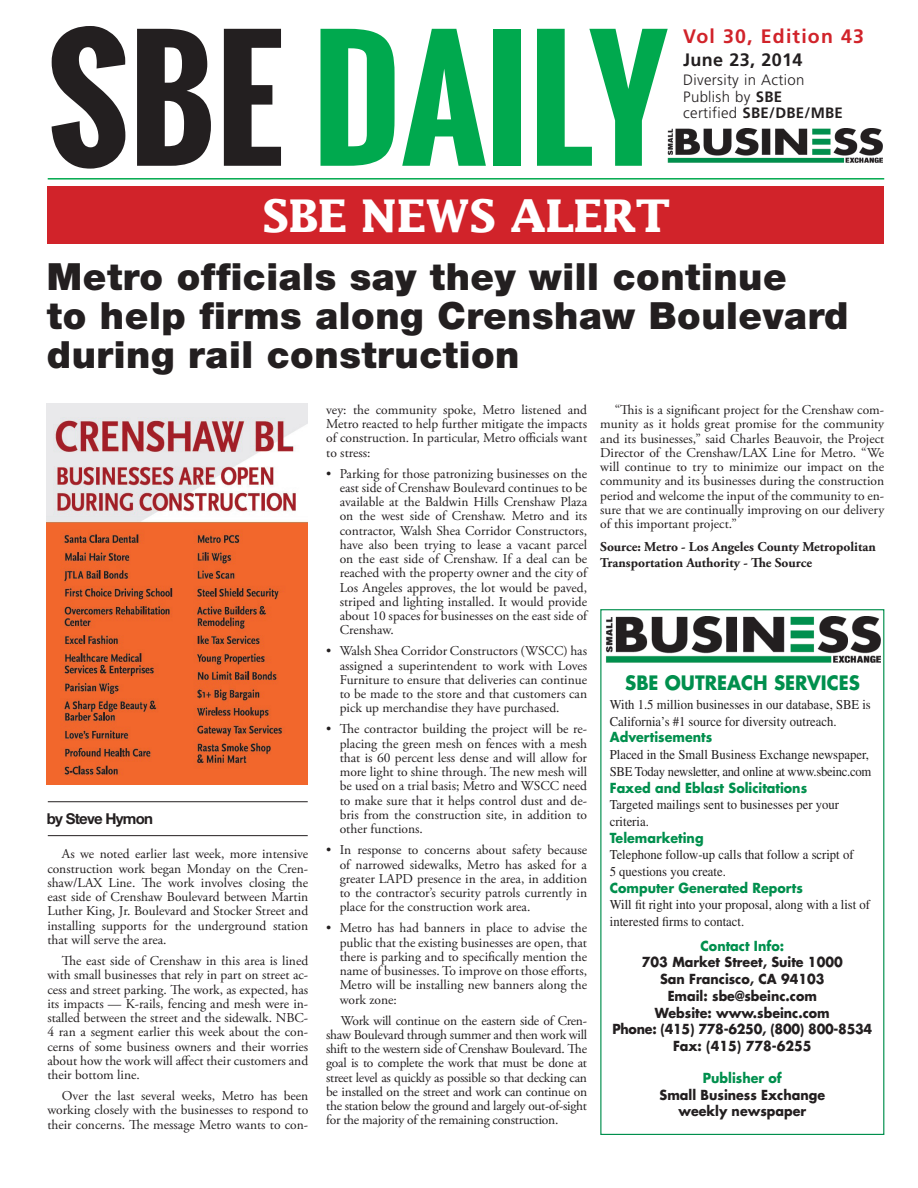
<style>
.page{position:relative;width:918px;height:1188px;background:#fff}
.page>*{position:absolute;margin:0;border:0;box-sizing:border-box;transform-origin:0 0}
.t1{font:700 155.85px "Oswald";color:#00a94e}
.t2{font:700 45px "Lucida";letter-spacing:-.02em;color:#fff}
.t3{font:900 37.5px/39px "Helvetica Neue";letter-spacing:.015em;color:#231f20}
.t4{font:700 19.5px "Frutiger";letter-spacing:.06em;color:#d1232a}
.t5{font:700 19.35px "Futura";color:#008f4d;scale:.94 1}
.t6{font:700 18px "Frutiger";letter-spacing:.02em;color:#231f20}
.t7{font:300 15px/16.5px "Frutiger";letter-spacing:.02em;color:#231f20}
.t8{font:700 15px "Helvetica Neue LT Std";letter-spacing:-.05em;color:#231f20}
.t9{font:13.5px/14.2px "Adobe Garamond Pro";color:#231f20;text-align:justify}
.t10{font:13.5px/16.6px "Times";color:#231f20;scale:.94 1}
.t11{font:700 13.5px/16.6px "Futura";color:#231f20;text-align:center;scale:.94 1}
.t12{font:700 13.5px "Futura";color:#008f4d;scale:.94 1}
.t13{font:700 13.5px/16.2px "Adobe Garamond Pro";color:#231f20}
.s1{color:#231f20}
.s2{font-weight:700}
</style>
<div class="page">
<hr style="left:48px;top:178px;width:836px;height:2px;background:#00a94e">
<img style="left:668px;top:128px;width:215px;height:34px">
<div style="left:47px;top:187px;width:837px;height:57px;background:#d1232a"></div>
<div style="left:600px;top:609px;width:284px;height:526px;background:#fff;border:1px solid #008f4d"></div>
<img style="left:606px;top:616px;width:274px;height:46px">
<hr style="left:48px;top:835px;width:260px;height:1px;background:#231f20">
<hr style="left:48px;top:801px;width:260px;height:1px;background:#231f20">
<img style="left:47px;top:404px;width:261px;height:380px">
<h1 class="t1" style="left:47px;top:-17px;width:622px"><span class="s1">SBE</span> DAILY</h1>
<h2 class="t2" style="left:263px;top:188px;width:410px">SBE NEWS ALERT</h2>
<h3 class="t4" style="left:683px;top:25px;width:182px">Vol 30, Edition 43</h3>
<h3 class="t6" style="left:683px;top:49px;width:121px">June 23, 2014</h3>
<p class="t7" style="left:683px;top:72px;width:161px">Diversity in Action<br>Publish by <span class="s2">SBE<br></span>certified <span class="s2">SBE/DBE/MBE</span></p>
<h3 class="t3" style="left:47px;top:257px;width:803px">Metro officials say they will continue<br>to help firms along Crenshaw Boulevard during rail construction</h3>
<p class="t8" style="left:47px;top:809px;width:108px">by Steve Hymon</p>
<p class="t9" style="left:47px;top:848px;width:262px;text-indent:15px">As we noted earlier last week, more intensive construction work began Monday on the Cren&shy;shaw/LAX Line. The work involves closing the east side of Crenshaw Boulevard between Martin Luther King, Jr. Boulevard and Stocker Street and installing supports for the underground station that will serve the area.</p>
<p class="t9" style="left:47px;top:954px;width:262px;text-indent:15px">The east side of Crenshaw in this area is lined with small businesses that rely in part on street ac&shy;cess and street parking. The work, as expected, has its impacts — K-rails, fencing and mesh were in&shy;stalled between the street and the sidewalk. NBC-4 ran a segment earlier this week about the con&shy;cerns of some business owners and their worries about how the work will affect their customers and their bottom line.</p>
<p class="t9" style="left:47px;top:1089px;width:262px;text-indent:15px">Over the last several weeks, Metro has been working closely with the businesses to respond to their concerns. The message Metro wants to con-</p>
<p class="t9" style="left:326px;top:403px;width:262px">vey: the community spoke, Metro listened and Metro reacted to help further mitigate the impacts of construction. In particular, Metro officials want to stress:</p>
<p class="t9" style="left:340px;top:467px;width:249px;text-indent:-14px">• Parking for those patronizing businesses on the east side of Crenshaw Boulevard continues to be available at the Baldwin Hills Crenshaw Plaza on the west side of Crenshaw. Metro and its contractor, Walsh Shea Corridor Constructors, have also been trying to lease a vacant parcel on the east side of Crenshaw. If a deal can be reached with the property owner and the city of Los Angeles approves, the lot would be paved, striped and lighting installed. It would provide about 10 spaces for businesses on the east side of Crenshaw.</p>
<p class="t9" style="left:340px;top:644px;width:249px;text-indent:-13px">• Walsh Shea Corridor Constructors (WSCC) has assigned a superintendent to work with Loves Furniture to ensure that deliveries can continue to be made to the store and that customers can pick up merchandise they have purchased.</p>
<p class="t9" style="left:340px;top:723px;width:249px;text-indent:-13px">• The contractor building the project will be re&shy;placing the green mesh on fences with a mesh that is 60 percent less dense and will allow for more light to shine through. The new mesh will be used on a trial basis; Metro and WSCC need to make sure that it helps control dust and de&shy;bris from the construction site, in addition to other functions.</p>
<p class="t9" style="left:340px;top:843px;width:249px;text-indent:-13px">• In response to concerns about safety because of narrowed sidewalks, Metro has asked for a greater LAPD presence in the area, in addition to the contractor’s security patrols currently in place for the construction work area.</p>
<p class="t9" style="left:340px;top:921px;width:249px;text-indent:-13px">• Metro has had banners in place to advise the public that the existing businesses are open, that there is parking and to specifically mention the name of businesses. To improve on those efforts, Metro will be installing new banners along the work zone:</p>
<p class="t9" style="left:326px;top:1014px;width:262px;text-indent:15px">Work will continue on the eastern side of Cren&shy;shaw Boulevard through summer and then work will shift to the western side of Crenshaw Boulevard. The goal is to complete the work that must be done at street level as quickly as possible so that decking can be installed on the street and work can continue on the station below the ground and largely out-of-sight for the majority of the remaining construction.</p>
<p class="t9" style="left:600px;top:403px;width:285px;text-indent:15px">“This is a significant project for the Crenshaw com&shy;munity as it holds great promise for the community and its businesses,” said Charles Beauvoir, the Project Director of the Crenshaw/LAX Line for Metro. “We will continue to try to minimize our impact on the community and its businesses during the construction period and welcome the input of the community to en&shy;sure that we are continually improving on our delivery of this important project.”</p>
<p class="t13" style="left:600px;top:539px;width:277px">Source: Metro - Los Angeles County Metropolitan<br>Transportation Authority - The Source</p>
<h3 class="t5" style="left:625px;top:670px;width:88px">SBE Outreac</h3>
<h3 class="t5" style="left:753px;top:670px;width:84px">h Services</h3>
<p class="t10" style="left:610px;top:696px;width:279px">With 1.5 million businesses in our database, SBE is<br>California’s #1 source for diversity outreach.</p>
<p class="t12" style="left:610px;top:728px;width:110px">Advertisements</p>
<p class="t10" style="left:610px;top:746px;width:280px">Placed in the Small Business Exchange newspaper,<br>SBE Today newsletter, and online at www.sbeinc.com</p>
<p class="t12" style="left:610px;top:778px;width:211px">Faxed and Eblast Solicitations</p>
<p class="t10" style="left:610px;top:796px;width:246px">Targeted mailings sent to businesses per your criteria.</p>
<p class="t12" style="left:610px;top:829px;width:101px">Telemarketing</p>
<p class="t10" style="left:610px;top:846px;width:261px">Telephone follow-up calls that follow a script of<br>5 questions you create.</p>
<p class="t12" style="left:610px;top:879px;width:207px">Computer Generated Reports</p>
<p class="t10" style="left:610px;top:897px;width:278px">Will fit right into your proposal, along with a list of interested firms to contact.</p>
<p class="t12" style="left:701px;top:937px;width:90px">Contact Info:</p>
<p class="t11" style="left:612px;top:954px;width:278px">703 Market Street, Suite 1000<br>San Francisco, CA 94103<br>Email: sbe@sbeinc.com<br>Website: www.sbeinc.com<br>Phone: (415) 778-6250, (800) 800-8534<br>Fax: (415) 778-6255</p>
<p class="t12" style="left:703px;top:1069px;width:86px">Publisher of</p>
<p class="t11" style="left:660px;top:1086px;width:178px">Small Business Exchange weekly newspaper</p>
</div>
